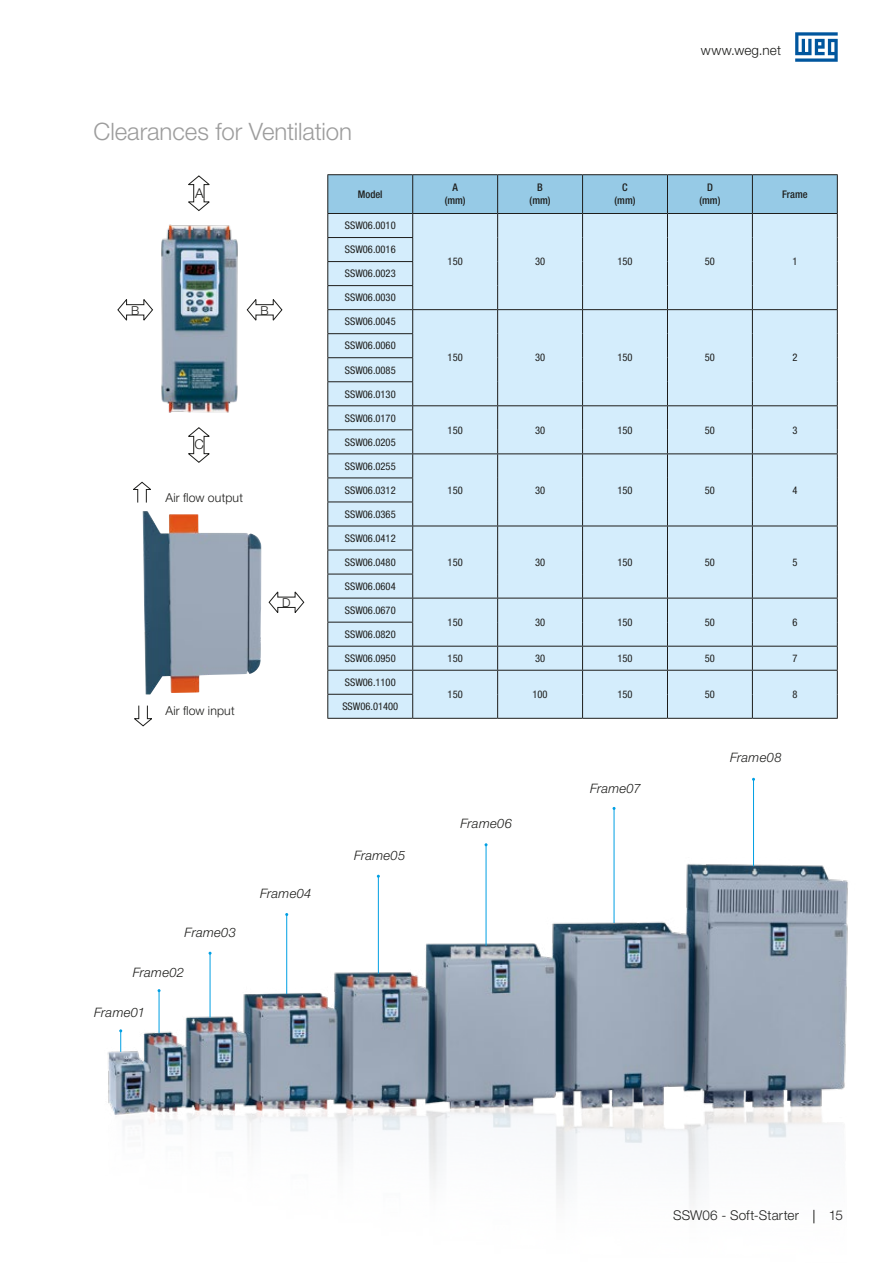
<style>
.page{position:relative;width:893px;height:1263px;background:#fff}
.page>*{position:absolute;margin:0;border:0;box-sizing:border-box;transform-origin:0 0}
.t1{font:300 24px "Helvetica Neue LT Pro";letter-spacing:-.005em;color:#9d9d9d}
.t2{font:300 13.5px "Helvetica Neue LT Pro";letter-spacing:.01em;color:#1d1d1b}
.t3{font:italic 300 13.05px "Helvetica Neue LT Pro";letter-spacing:.02em;color:#1d1d1b}
.t4{font:300 12.3px "Helvetica Neue LT Pro";letter-spacing:.015em;color:#1d1d1b}
.t5{font:condensed 10.5px "Helvetica Neue LT Pro";color:#1d1d1b}
.t6{font:500 condensed 10.5px/12.8px "Helvetica Neue LT Pro";color:#1d1d1b;text-align:center}
</style>
<div class="page">
<svg style="left:795px;top:32px;width:43px;height:30px"></svg>
<img style="left:161px;top:224px;width:77px;height:189px">
<svg style="left:188px;top:175px;width:22px;height:36px"></svg>
<svg style="left:246px;top:299px;width:37px;height:22px"></svg>
<svg style="left:117px;top:299px;width:36px;height:22px"></svg>
<svg style="left:188px;top:427px;width:22px;height:36px"></svg>
<img style="left:143px;top:511px;width:118px;height:183px">
<svg style="left:268px;top:591px;width:37px;height:22px"></svg>
<svg style="left:133px;top:481px;width:18px;height:22px"></svg>
<svg style="left:134px;top:705px;width:18px;height:22px"></svg>
<hr style="left:327px;top:174px;width:86px;height:1px;background:#1d1d1b">
<hr style="left:413px;top:174px;width:85px;height:1px;background:#1d1d1b">
<hr style="left:498px;top:174px;width:85px;height:1px;background:#1d1d1b">
<hr style="left:583px;top:174px;width:84px;height:1px;background:#1d1d1b">
<hr style="left:667px;top:174px;width:85px;height:1px;background:#1d1d1b">
<hr style="left:752px;top:174px;width:86px;height:1px;background:#1d1d1b">
<svg style="left:327px;top:175px;width:511px;height:543px;background:#c9e3f2"></svg>
<hr style="left:413px;top:718px;width:85px;height:1px;background:#1d1d1b">
<hr style="left:498px;top:718px;width:85px;height:1px;background:#1d1d1b">
<hr style="left:583px;top:718px;width:84px;height:1px;background:#1d1d1b">
<hr style="left:667px;top:718px;width:85px;height:1px;background:#1d1d1b">
<hr style="left:752px;top:718px;width:86px;height:1px;background:#1d1d1b">
<hr style="left:327px;top:718px;width:86px;height:1px;background:#1d1d1b">
<img style="left:107px;top:857px;width:741px;height:367px">
<hr style="left:614px;top:808px;width:1px;height:115px;background:#009fe3">
<hr style="left:753px;top:779px;width:1px;height:87px;background:#009fe3">
<hr style="left:486px;top:845px;width:1px;height:101px;background:#009fe3">
<hr style="left:378px;top:876px;width:1px;height:98px;background:#009fe3">
<hr style="left:286px;top:914px;width:1px;height:80px;background:#009fe3">
<svg style="left:119px;top:1029px;width:3px;height:23px"></svg>
<hr style="left:159px;top:991px;width:1px;height:42px;background:#009fe3">
<hr style="left:210px;top:953px;width:1px;height:64px;background:#009fe3">
<h1 class="t1" style="left:94px;top:117px;width:260px">Clearances for Ventilation</h1>
<p class="t2" style="left:701px;top:42px;width:82px">www.weg.net</p>
<p class="t2" style="left:195px;top:185px;width:10px">A</p>
<p class="t4" style="left:131px;top:303px;width:10px">B</p>
<p class="t4" style="left:260px;top:303px;width:10px">B</p>
<p class="t2" style="left:194px;top:436px;width:11px">C</p>
<p class="t4" style="left:165px;top:490px;width:79px">Air flow output</p>
<p class="t4" style="left:165px;top:703px;width:71px">Air flow input</p>
<p class="t4" style="left:282px;top:595px;width:10px">D</p>
<p class="t3" style="left:185px;top:925px;width:53px">Frame03</p>
<p class="t3" style="left:133px;top:965px;width:53px">Frame02</p>
<p class="t3" style="left:94px;top:1004px;width:52px">Frame01</p>
<p class="t3" style="left:260px;top:885px;width:53px">Frame04</p>
<p class="t6" style="left:358px;top:188px;width:26px">Model</p>
<p class="t6" style="left:445px;top:181px;width:22px">A (mm)</p>
<p class="t6" style="left:530px;top:181px;width:22px">B (mm)</p>
<p class="t6" style="left:615px;top:181px;width:22px">C (mm)</p>
<p class="t6" style="left:699px;top:181px;width:22px">D (mm)</p>
<p class="t6" style="left:782px;top:188px;width:27px">Frame</p>
<p class="t5" style="left:345px;top:219px;width:52px">SSW06.0010</p>
<p class="t5" style="left:448px;top:255px;width:17px">150</p>
<p class="t5" style="left:535px;top:255px;width:12px">30</p>
<p class="t5" style="left:617px;top:255px;width:17px">150</p>
<p class="t5" style="left:705px;top:255px;width:12px">50</p>
<p class="t5" style="left:792px;top:255px;width:7px">1</p>
<p class="t5" style="left:345px;top:243px;width:52px">SSW06.0016</p>
<p class="t5" style="left:345px;top:267px;width:52px">SSW06.0023</p>
<p class="t5" style="left:345px;top:291px;width:52px">SSW06.0030</p>
<p class="t5" style="left:345px;top:315px;width:52px">SSW06.0045</p>
<p class="t5" style="left:345px;top:340px;width:52px">SSW06.0060</p>
<p class="t5" style="left:345px;top:364px;width:52px">SSW06.0085</p>
<p class="t5" style="left:345px;top:388px;width:52px">SSW06.0130</p>
<p class="t5" style="left:345px;top:412px;width:52px">SSW06.0170</p>
<p class="t5" style="left:448px;top:352px;width:17px">150</p>
<p class="t5" style="left:535px;top:352px;width:12px">30</p>
<p class="t5" style="left:617px;top:352px;width:17px">150</p>
<p class="t5" style="left:705px;top:352px;width:12px">50</p>
<p class="t5" style="left:792px;top:352px;width:7px">2</p>
<p class="t5" style="left:448px;top:424px;width:17px">150</p>
<p class="t5" style="left:535px;top:424px;width:12px">30</p>
<p class="t5" style="left:617px;top:424px;width:17px">150</p>
<p class="t5" style="left:705px;top:424px;width:12px">50</p>
<p class="t5" style="left:792px;top:424px;width:7px">3</p>
<p class="t5" style="left:345px;top:436px;width:52px">SSW06.0205</p>
<p class="t5" style="left:345px;top:460px;width:52px">SSW06.0255</p>
<p class="t5" style="left:345px;top:484px;width:52px">SSW06.0312</p>
<p class="t5" style="left:448px;top:484px;width:17px">150</p>
<p class="t5" style="left:535px;top:484px;width:12px">30</p>
<p class="t5" style="left:617px;top:484px;width:17px">150</p>
<p class="t5" style="left:705px;top:484px;width:12px">50</p>
<p class="t5" style="left:792px;top:484px;width:7px">4</p>
<p class="t5" style="left:345px;top:508px;width:52px">SSW06.0365</p>
<p class="t5" style="left:345px;top:532px;width:52px">SSW06.0412</p>
<p class="t5" style="left:345px;top:556px;width:52px">SSW06.0480</p>
<p class="t5" style="left:448px;top:556px;width:17px">150</p>
<p class="t5" style="left:535px;top:556px;width:12px">30</p>
<p class="t5" style="left:617px;top:556px;width:17px">150</p>
<p class="t5" style="left:705px;top:556px;width:12px">50</p>
<p class="t5" style="left:792px;top:556px;width:7px">5</p>
<p class="t5" style="left:345px;top:580px;width:52px">SSW06.0604</p>
<p class="t5" style="left:345px;top:604px;width:52px">SSW06.0670</p>
<p class="t5" style="left:448px;top:616px;width:17px">150</p>
<p class="t5" style="left:535px;top:616px;width:12px">30</p>
<p class="t5" style="left:617px;top:616px;width:17px">150</p>
<p class="t5" style="left:705px;top:616px;width:12px">50</p>
<p class="t5" style="left:792px;top:616px;width:7px">6</p>
<p class="t5" style="left:345px;top:628px;width:52px">SSW06.0820</p>
<p class="t5" style="left:345px;top:652px;width:52px">SSW06.0950</p>
<p class="t5" style="left:448px;top:652px;width:17px">150</p>
<p class="t5" style="left:535px;top:652px;width:12px">30</p>
<p class="t5" style="left:617px;top:652px;width:17px">150</p>
<p class="t5" style="left:705px;top:652px;width:12px">50</p>
<p class="t5" style="left:792px;top:652px;width:7px">7</p>
<p class="t5" style="left:345px;top:676px;width:52px">SSW06.1100</p>
<p class="t5" style="left:448px;top:688px;width:17px">150</p>
<p class="t5" style="left:533px;top:688px;width:17px">100</p>
<p class="t5" style="left:617px;top:688px;width:17px">150</p>
<p class="t5" style="left:705px;top:688px;width:12px">50</p>
<p class="t5" style="left:792px;top:688px;width:7px">8</p>
<p class="t5" style="left:342px;top:700px;width:57px">SSW06.01400</p>
<p class="t3" style="left:354px;top:847px;width:53px">Frame05</p>
<p class="t3" style="left:461px;top:815px;width:53px">Frame06</p>
<p class="t3" style="left:590px;top:780px;width:52px">Frame07</p>
<p class="t3" style="left:730px;top:749px;width:53px">Frame08</p>
<p class="t2" style="left:673px;top:1207px;width:127px">SSW06 - Soft-Starter</p>
<p class="t2" style="left:829px;top:1207px;width:16px">15</p>
</div>
